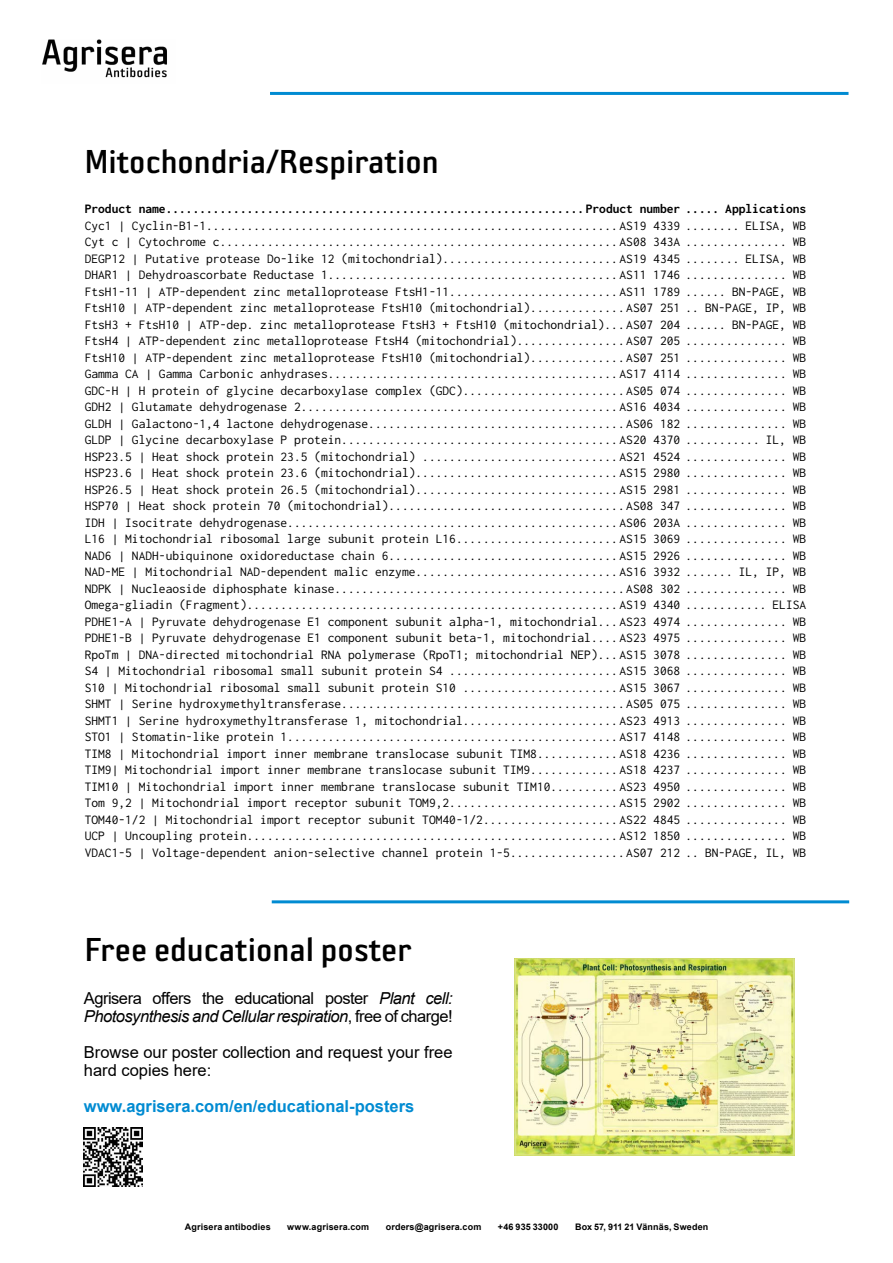
<style>
.page{position:relative;width:893px;height:1263px;background:#fff}
.page>*{position:absolute;margin:0;border:0;box-sizing:border-box;transform-origin:0 0}
.t1{font:36px "Sophisto OT C Gauge";color:#000}
.t2{font:16.5px/18px "Arial";letter-spacing:-.03em;color:#000}
.t3{font:16.5px/18px "Arial";color:#000}
.t4{font:700 16.5px "Arial";color:#008bd2}
.t5{font:13.5px/16.5px "Inconsolata";color:#000;text-align:justify}
.t6{font:700 9px "Arial";letter-spacing:.015em;color:#000}
.s1{font-style:italic}
</style>
<div class="page">
<hr style="left:270px;top:92px;width:578px;height:3px;background:#008bd2">
<img style="left:42px;top:40px;width:125px;height:38px">
<hr style="left:272px;top:900px;width:577px;height:3px;background:#008bd2">
<img style="left:515px;top:959px;width:279px;height:196px">
<img style="left:84px;top:1127px;width:59px;height:59px">
<h1 class="t1" style="left:85px;top:141px;width:355px">Mitochondria/Respiration</h1>
<p class="t5" style="left:85px;top:201px;width:723px">Product name..............................................................Product number ..... Applications Cyc1 | Cyclin-B1-1.............................................................AS19 4339 ........ ELISA, WB Cyt c | Cytochrome c...........................................................AS08 343A ............... WB DEGP12 | Putative protease Do-like 12 (mitochondrial)..........................AS19 4345 ........ ELISA, WB DHAR1 | Dehydroascorbate Reductase 1...........................................AS11 1746 ............... WB FtsH1-11 | ATP-dependent zinc metalloprotease FtsH1-11.........................AS11 1789 ...... BN-PAGE, WB FtsH10 | ATP-dependent zinc metalloprotease FtsH10 (mitochondrial)..............AS07 251 .. BN-PAGE, IP, WB FtsH3 + FtsH10 | ATP-dep. zinc metalloprotease FtsH3 + FtsH10 (mitochondrial)...AS07 204 ...... BN-PAGE, WB FtsH4 | ATP-dependent zinc metalloprotease FtsH4 (mitochondrial)................AS07 205 ............... WB FtsH10 | ATP-dependent zinc metalloprotease FtsH10 (mitochondrial)..............AS07 251 ............... WB Gamma CA | Gamma Carbonic anhydrases...........................................AS17 4114 ............... WB GDC-H | H protein of glycine decarboxylase complex (GDC)........................AS05 074 ............... WB GDH2 | Glutamate dehydrogenase 2...............................................AS16 4034 ............... WB GLDH | Galactono-1,4 lactone dehydrogenase......................................AS06 182 ............... WB GLDP | Glycine decarboxylase P protein.........................................AS20 4370 ........... IL, WB HSP23.5 | Heat shock protein 23.5 (mitochondrial) .............................AS21 4524 ............... WB HSP23.6 | Heat shock protein 23.6 (mitochondrial)..............................AS15 2980 ............... WB HSP26.5 | Heat shock protein 26.5 (mitochondrial)..............................AS15 2981 ............... WB HSP70 | Heat shock protein 70 (mitochondrial)...................................AS08 347 ............... WB IDH | Isocitrate dehydrogenase.................................................AS06 203A ............... WB L16 | Mitochondrial ribosomal large subunit protein L16........................AS15 3069 ............... WB NAD6 | NADH-ubiquinone oxidoreductase chain 6..................................AS15 2926 ............... WB NAD-ME | Mitochondrial NAD-dependent malic enzyme..............................AS16 3932 ....... IL, IP, WB NDPK | Nucleaoside diphosphate kinase...........................................AS08 302 ............... WB Omega-gliadin (Fragment).......................................................AS19 4340 ............ ELISA PDHE1-A | Pyruvate dehydrogenase E1 component subunit alpha-1, mitochondrial...AS23 4974 ............... WB PDHE1-B | Pyruvate dehydrogenase E1 component subunit beta-1, mitochondrial....AS23 4975 ............... WB RpoTm | DNA-directed mitochondrial RNA polymerase (RpoT1; mitochondrial NEP)...AS15 3078 ............... WB S4 | Mitochondrial ribosomal small subunit protein S4 .........................AS15 3068 ............... WB S10 | Mitochondrial ribosomal small subunit protein S10 .......................AS15 3067 ............... WB SHMT | Serine hydroxymethyltransferase..........................................AS05 075 ............... WB SHMT1 | Serine hydroxymethyltransferase 1, mitochondrial.......................AS23 4913 ............... WB STO1 | Stomatin-like protein 1.................................................AS17 4148 ............... WB TIM8 | Mitochondrial import inner membrane translocase subunit TIM8............AS18 4236 ............... WB TIM9| Mitochondrial import inner membrane translocase subunit TIM9.............AS18 4237 ............... WB TIM10 | Mitochondrial import inner membrane translocase subunit TIM10..........AS23 4950 ............... WB Tom 9,2 | Mitochondrial import receptor subunit TOM9,2.........................AS15 2902 ............... WB TOM40-1/2 | Mitochondrial import receptor subunit TOM40-1/2....................AS22 4845 ............... WB UCP | Uncoupling protein.......................................................AS12 1850 ............... WB VDAC1-5 | Voltage-dependent anion-selective channel protein 1-5.................AS07 212 .. BN-PAGE, IL, WB</p>
<h1 class="t1" style="left:85px;top:929px;width:329px">Free educational poster</h1>
<p class="t2" style="left:84px;top:989px;width:370px">Agrisera offers the educational poster <span class="s1">Plant cell:<br>Photosynthesis and Cellular respiration</span>, free of charge!</p>
<p class="t3" style="left:84px;top:1043px;width:370px">Browse our poster collection and request your free hard copies here:</p>
<p class="t4" style="left:84px;top:1094px;width:332px">www.agrisera.com/en/educational-posters</p>
<p class="t6" style="left:185px;top:1221px;width:87px">Agrisera antibodies</p>
<p class="t6" style="left:287px;top:1221px;width:84px">www.agrisera.com</p>
<p class="t6" style="left:386px;top:1221px;width:97px">orders@agrisera.com</p>
<p class="t6" style="left:498px;top:1221px;width:62px">+46 935 33000</p>
<p class="t6" style="left:575px;top:1221px;width:135px">Box 57, 911 21 Vännäs, Sweden</p>
</div>
